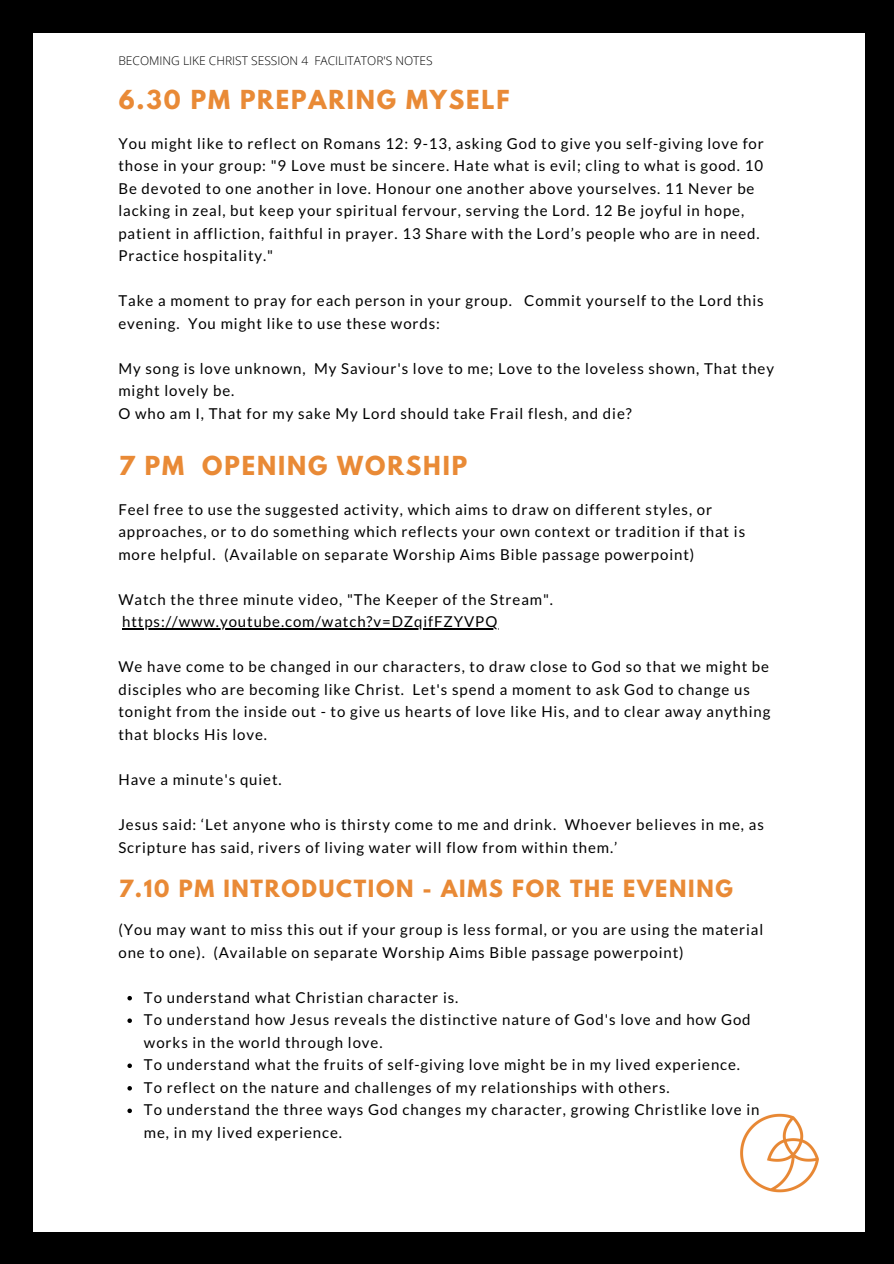
<style>
.page{position:relative;width:894px;height:1264px;background:#fff}
.page>*{position:absolute;margin:0;border:0;box-sizing:border-box;transform-origin:0 0}
.t1{font:700 23.25px "League Spartan";letter-spacing:.08em;color:#e98a36}
.t2{font:700 21px "League Spartan";letter-spacing:.08em;color:#e98a36}
.t3{font:15px/22.5px "Lato";letter-spacing:.06em;color:#000}
.t4{font:300 12px "Open Sans";color:#000}
</style>
<div class="page">
<div style="left:0;top:0;width:893px;height:1263px;background:#000"></div>
<div style="left:34px;top:33px;width:830px;height:1198px;background:#fff"></div>
<img style="left:740px;top:1113px;width:79px;height:80px">
<hr style="left:122px;top:628px;width:376px;height:1px;background:#000">
<svg style="left:127px;top:995px;width:5px;height:5px"></svg>
<svg style="left:127px;top:1018px;width:5px;height:4px"></svg>
<svg style="left:127px;top:1063px;width:5px;height:5px"></svg>
<svg style="left:127px;top:1086px;width:5px;height:4px"></svg>
<svg style="left:127px;top:1108px;width:5px;height:5px"></svg>
<p class="t4" style="left:118px;top:52px;width:316px">BECOMING LIKE CHRIST SESSION 4 FACILITATOR'S NOTES</p>
<p class="t1" style="left:119px;top:88px;width:392px">6.30 PM PREPARING MYSELF</p>
<p class="t3" style="left:118px;top:132px;width:646px">You might like to reflect on Romans 12: 9-13, asking God to give you self-giving love for those in your group: "9 Love must be sincere. Hate what is evil; cling to what is good. 10<br>Be devoted to one another in love. Honour one another above yourselves. 11 Never be lacking in zeal, but keep your spiritual fervour, serving the Lord. 12 Be joyful in hope, patient in affliction, faithful in prayer. 13 Share with the Lord’s people who are in need.<br>Practice hospitality."</p>
<p class="t3" style="left:118px;top:289px;width:646px">Take a moment to pray for each person in your group. Commit yourself to the Lord this evening. You might like to use these words:</p>
<p class="t3" style="left:118px;top:357px;width:657px">My song is love unknown, My Saviour's love to me; Love to the loveless shown, That they might lovely be.</p>
<p class="t3" style="left:118px;top:402px;width:514px">O who am I, That for my sake My Lord should take Frail flesh, and die?</p>
<p class="t1" style="left:119px;top:454px;width:350px">7 PM OPENING WORSHIP</p>
<p class="t3" style="left:118px;top:497px;width:628px">Feel free to use the suggested activity, which aims to draw on different styles, or approaches, or to do something which reflects your own context or tradition if that is more helpful. (Available on separate Worship Aims Bible passage powerpoint)</p>
<p class="t3" style="left:118px;top:587px;width:436px">Watch the three minute video, "The Keeper of the Stream". https://www.youtube.com/watch?v=DZqifFZYVPQ</p>
<p class="t3" style="left:118px;top:655px;width:653px">We have come to be changed in our characters, to draw close to God so that we might be disciples who are becoming like Christ. Let's spend a moment to ask God to change us tonight from the inside out - to give us hearts of love like His, and to clear away anything that blocks His love.</p>
<p class="t3" style="left:118px;top:768px;width:165px">Have a minute's quiet.</p>
<p class="t3" style="left:118px;top:813px;width:646px">Jesus said: ‘Let anyone who is thirsty come to me and drink. Whoever believes in me, as<br>Scripture has said, rivers of living water will flow from within them.’</p>
<p class="t2" style="left:119px;top:877px;width:615px">7.10 PM INTRODUCTION - AIMS FOR THE EVENING</p>
<p class="t3" style="left:118px;top:918px;width:646px">(You may want to miss this out if your group is less formal, or you are using the material one to one). (Available on separate Worship Aims Bible passage powerpoint)</p>
<p class="t3" style="left:144px;top:985px;width:316px">To understand what Christian character is.</p>
<p class="t3" style="left:144px;top:1008px;width:608px">To understand how Jesus reveals the distinctive nature of God's love and how God works in the world through love.</p>
<p class="t3" style="left:144px;top:1053px;width:597px">To understand what the fruits of self-giving love might be in my lived experience.</p>
<p class="t3" style="left:144px;top:1075px;width:527px">To reflect on the nature and challenges of my relationships with others.</p>
<p class="t3" style="left:144px;top:1098px;width:617px">To understand the three ways God changes my character, growing Christlike love in me, in my lived experience.</p>
</div>
